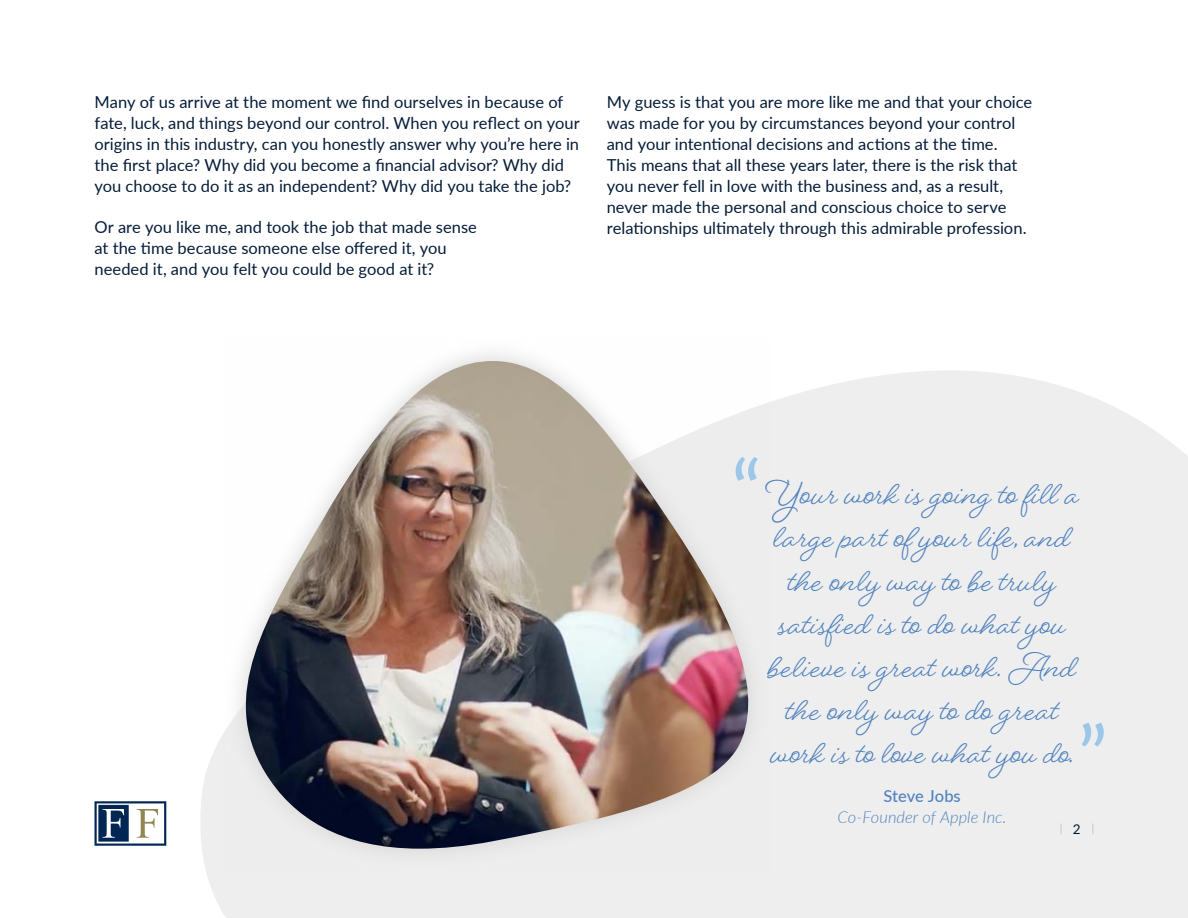
<style>
.page{position:relative;width:1188px;height:918px;background:#fff}
.page>*{position:absolute;margin:0;border:0;box-sizing:border-box;transform-origin:0 0}
.t1{font:82.5px "Lato";color:#9cc7e8}
.t2{font:700 36px/43.2px "Beloved Script";letter-spacing:.02em;color:#4f82bf;text-align:center}
.t3{font:16.5px/21px "Lato";color:#051c38}
.t4{font:italic 300 16.5px "Lato";color:#4f82bf}
.t5{font:500 16.5px "Lato";letter-spacing:-.005em;color:#4f82bf}
.t6{font:13.5px "Lato";color:#051c38}
</style>
<div class="page">
<div style="left:200px;top:371px;width:988px;height:547px;background:#eee"></div>
<svg style="left:94px;top:801px;width:72px;height:45px"></svg>
<svg style="left:1060px;top:824px;width:2px;height:10px"></svg>
<svg style="left:1092px;top:824px;width:2px;height:10px"></svg>
<div style="left:223px;top:339px;width:548px;height:532px;background:linear-gradient(to right,#f4f4f4,#f4f4f4)"></div>
<img style="left:219px;top:361px;width:544px;height:488px">
<p class="t3" style="left:94px;top:91px;width:487px">Many of us arrive at the moment we find ourselves in because of fate, luck, and things beyond our control. When you reflect on your origins in this industry, can you honestly answer why you’re here in the first place? Why did you become a financial advisor? Why did you choose to do it as an independent? Why did you take the job?</p>
<p class="t3" style="left:94px;top:216px;width:384px">Or are you like me, and took the job that made sense at the time because someone else offered it, you needed it, and you felt you could be good at it?</p>
<p class="t3" style="left:607px;top:91px;width:427px">My guess is that you are more like me and that your choice was made for you by circumstances beyond your control and your intentional decisions and actions at the time.<br>This means that all these years later, there is the risk that you never fell in love with the business and, as a result, never made the personal and conscious choice to serve relationships ultimately through this admirable profession.</p>
<h1 class="t1" style="left:731px;top:431px;width:32px">“</h1>
<h2 class="t2" style="left:765px;top:469px;width:315px">Your work is going to fill a large part of your life, and the only way to be truly satisfied is to do what you believe is great work. And the only way to do great work is to love what you do.</h2>
<h1 class="t1" style="left:1078px;top:697px;width:32px">”</h1>
<p class="t5" style="left:883px;top:784px;width:79px">Steve Jobs</p>
<p class="t4" style="left:838px;top:806px;width:171px">Co-Founder of Apple Inc.</p>
<p class="t6" style="left:1073px;top:820px;width:9px">2</p>
</div>
